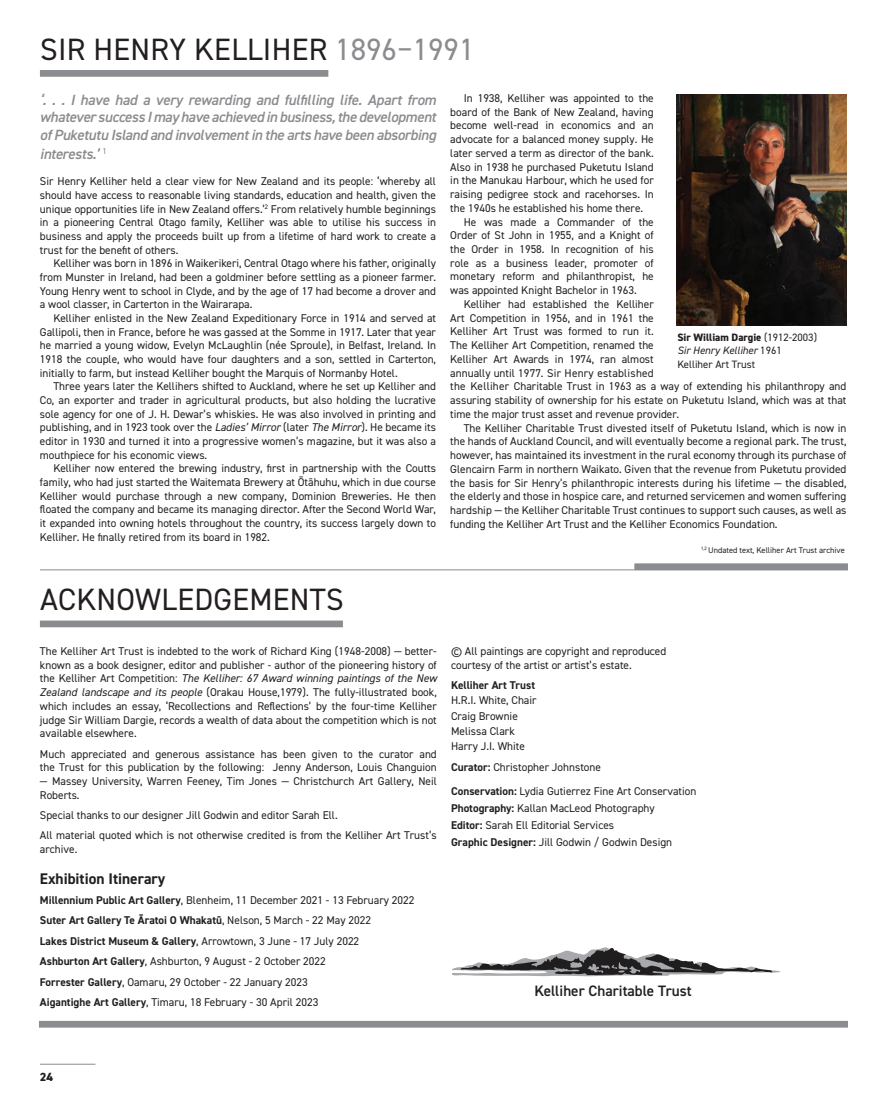
<style>
.page{position:relative;width:886px;height:1117px;background:#fff}
.page>*{position:absolute;margin:0;border:0;box-sizing:border-box;transform-origin:0 0}
.t1{font:30.88px "DIN2014";letter-spacing:.01em;color:#231f20}
.t2{font:700 15.5px "DIN2014";color:#231f20}
.t3{font:600 15.12px "DIN2014";color:#231f20}
.t4{font:italic 600 14.88px/18.2px "DIN2014";letter-spacing:-.02em;color:#8a8c8f;text-align:justify}
.t5{font:800 11.88px "DIN2014";color:#231f20}
.t6{font:11.25px/13.6px "DIN2014";color:#231f20}
.t7{font:11.25px "DIN2014";letter-spacing:.02em;color:#231f20}
.t8{font:700 11.25px "DIN2014";color:#231f20}
.t9{font:10.75px/13px "DIN2014";color:#231f20}
.t10{font:8.38px "DIN2014";color:#231f20}
.s1{color:#8a8c8f}
.s2{font-style:italic}
.s3{font-weight:800}
.s4{font-weight:700}
</style>
<div class="page">
<hr style="left:40px;top:1063px;width:55px;height:1px;background:#8a8c8f">
<svg style="left:452px;top:947px;width:329px;height:29px"></svg>
<img style="left:676px;top:94px;width:170px;height:231px">
<div style="left:39px;top:1020px;width:809px;height:7px;background:#8a8c8f"></div>
<hr style="left:40px;top:569px;width:808px;height:1px;background:#8a8c8f">
<div style="left:634px;top:563px;width:214px;height:7px;background:#8a8c8f"></div>
<div style="left:40px;top:70px;width:288px;height:7px;background:#8a8c8f"></div>
<div style="left:40px;top:620px;width:303px;height:7px;background:#8a8c8f"></div>
<h1 class="t1" style="left:40px;top:30px;width:436px">SIR HENRY KELLIHER <span class="s1">1896–1991</span></h1>
<h3 class="t4" style="left:40px;top:90px;width:398px">‘. . . I have had a very rewarding and fulfilling life. Apart from whatever success I may have achieved in business, the development of Puketutu Island and involvement in the arts have been absorbing interests.’ <sup>1</sup></h3>
<p class="t6" style="left:40px;top:174px;width:398px;text-align:justify">Sir Henry Kelliher held a clear view for New Zealand and its people: ‘whereby all should have access to reasonable living standards, education and health, given the unique opportunities life in New Zealand offers.’<sup>2</sup> From relatively humble beginnings in a pioneering Central Otago family, Kelliher was able to utilise his success in business and apply the proceeds built up from a lifetime of hard work to create a trust for the benefit of others.</p>
<p class="t6" style="left:40px;top:256px;width:398px;text-align:justify;text-indent:13px">Kelliher was born in 1896 in Waikerikeri, Central Otago where his father, originally from Munster in Ireland, had been a goldminer before settling as a pioneer farmer.<br>Young Henry went to school in Clyde, and by the age of 17 had become a drover and a wool classer, in Carterton in the Wairarapa.</p>
<p class="t6" style="left:40px;top:311px;width:398px;text-align:justify;text-indent:13px">Kelliher enlisted in the New Zealand Expeditionary Force in 1914 and served at Gallipoli, then in France, before he was gassed at the Somme in 1917. Later that year he married a young widow, Evelyn McLaughlin (née Sproule), in Belfast, Ireland. In 1918 the couple, who would have four daughters and a son, settled in Carterton, initially to farm, but instead Kelliher bought the Marquis of Normanby Hotel.</p>
<p class="t6" style="left:40px;top:379px;width:398px;text-align:justify;text-indent:13px">Three years later the Kellihers shifted to Auckland, where he set up Kelliher and Co, an exporter and trader in agricultural products, but also holding the lucrative sole agency for one of J. H. Dewar’s whiskies. He was also involved in printing and publishing, and in 1923 took over the <span class="s2">Ladies’ Mirror</span> (later <span class="s2">The Mirror</span>). He became its editor in 1930 and turned it into a progressive women’s magazine, but it was also a mouthpiece for his economic views.</p>
<p class="t6" style="left:40px;top:461px;width:398px;text-align:justify;text-indent:13px">Kelliher now entered the brewing industry, first in partnership with the Coutts family, who had just started the Waitemata Brewery at Ōtāhuhu, which in due course Kelliher would purchase through a new company, Dominion Breweries. He then floated the company and became its managing director. After the Second World War, it expanded into owning hotels throughout the country, its success largely down to Kelliher. He finally retired from its board in 1982.</p>
<p class="t6" style="left:464px;top:91px;width:191px">In 1938, Kelliher was appointed to the</p>
<p class="t6" style="left:450px;top:105px;width:205px">board of the Bank of New Zealand, having</p>
<p class="t6" style="left:450px;top:118px;width:205px">become well-read in economics and an</p>
<p class="t6" style="left:450px;top:132px;width:205px">advocate for a balanced money supply. He</p>
<p class="t6" style="left:450px;top:146px;width:205px">later served a term as director of the bank.</p>
<p class="t6" style="left:450px;top:160px;width:205px">Also in 1938 he purchased Puketutu Island</p>
<p class="t6" style="left:450px;top:173px;width:205px">in the Manukau Harbour, which he used for</p>
<p class="t6" style="left:450px;top:187px;width:205px">raising pedigree stock and racehorses. In</p>
<p class="t6" style="left:450px;top:201px;width:194px">the 1940s he established his home there.</p>
<p class="t6" style="left:464px;top:214px;width:191px">He was made a Commander of the</p>
<p class="t6" style="left:450px;top:228px;width:205px">Order of St John in 1955, and a Knight of</p>
<p class="t6" style="left:450px;top:242px;width:205px">the Order in 1958. In recognition of his</p>
<p class="t6" style="left:450px;top:256px;width:205px">role as a business leader, promoter of</p>
<p class="t6" style="left:450px;top:269px;width:205px">monetary reform and philanthropist, he</p>
<p class="t6" style="left:450px;top:283px;width:188px">was appointed Knight Bachelor in 1963.</p>
<p class="t6" style="left:464px;top:297px;width:191px">Kelliher had established the Kelliher</p>
<p class="t6" style="left:450px;top:311px;width:205px">Art Competition in 1956, and in 1961 the</p>
<p class="t6" style="left:450px;top:324px;width:205px">Kelliher Art Trust was formed to run it.</p>
<p class="t6" style="left:450px;top:338px;width:205px">The Kelliher Art Competition, renamed the</p>
<p class="t6" style="left:450px;top:352px;width:205px">Kelliher Art Awards in 1974, ran almost</p>
<p class="t7" style="left:450px;top:365px;width:205px">annually until 1977. Sir Henry established</p>
<p class="t6" style="left:450px;top:379px;width:398px">the Kelliher Charitable Trust in 1963 as a way of extending his philanthropy and</p>
<p class="t6" style="left:450px;top:393px;width:398px">assuring stability of ownership for his estate on Puketutu Island, which was at that</p>
<p class="t6" style="left:450px;top:407px;width:230px">time the major trust asset and revenue provider.</p>
<p class="t6" style="left:464px;top:420px;width:384px">The Kelliher Charitable Trust divested itself of Puketutu Island, which is now in</p>
<p class="t6" style="left:450px;top:434px;width:398px">the hands of Auckland Council, and will eventually become a regional park. The trust,</p>
<p class="t6" style="left:450px;top:448px;width:398px">however, has maintained its investment in the rural economy through its purchase of</p>
<p class="t6" style="left:450px;top:462px;width:398px">Glencairn Farm in northern Waikato. Given that the revenue from Puketutu provided</p>
<p class="t6" style="left:450px;top:475px;width:398px">the basis for Sir Henry’s philanthropic interests during his lifetime — the disabled,</p>
<p class="t6" style="left:450px;top:489px;width:398px">the elderly and those in hospice care, and returned servicemen and women suffering</p>
<p class="t6" style="left:450px;top:503px;width:398px">hardship — the Kelliher Charitable Trust continues to support such causes, as well as</p>
<p class="t6" style="left:450px;top:517px;width:329px">funding the Kelliher Art Trust and the Kelliher Economics Foundation.</p>
<p class="t10" style="left:701px;top:545px;width:145px"><sup>1,2</sup> Undated text, Kelliher Art Trust archive</p>
<p class="t9" style="left:677px;top:331px;width:141px"><span class="s3">Sir William Dargie</span> (1912-2003)<br><span class="s2">Sir Henry Kelliher</span> 1961<br>Kelliher Art Trust</p>
<h1 class="t1" style="left:40px;top:580px;width:305px">ACKNOWLEDGEMENTS</h1>
<p class="t6" style="left:40px;top:644px;width:398px;text-align:justify">The Kelliher Art Trust is indebted to the work of Richard King (1948-2008) — better&shy;known as a book designer, editor and publisher - author of the pioneering history of the Kelliher Art Competition: <span class="s2">The Kelliher: 67 Award winning paintings of the New Zealand landscape and its people</span> (Orakau House,1979). The fully-illustrated book, which includes an essay, ‘Recollections and Reflections’ by the four-time Kelliher judge Sir William Dargie, records a wealth of data about the competition which is not available elsewhere.</p>
<p class="t6" style="left:40px;top:746px;width:398px">Much appreciated and generous assistance has been given to the curator and the Trust for this publication by the following: Jenny Anderson, Louis Changuion</p>
<p class="t6" style="left:40px;top:773px;width:398px">— Massey University, Warren Feeney, Tim Jones — Christchurch Art Gallery, Neil<br>Roberts.</p>
<p class="t6" style="left:40px;top:804px;width:398px;line-height:20.4px">Special thanks to our designer Jill Godwin and editor Sarah Ell.<br>All material quoted which is not otherwise credited is from the Kelliher Art Trust’s</p>
<p class="t6" style="left:40px;top:842px;width:39px">archive.</p>
<h2 class="t2" style="left:40px;top:867px;width:127px">Exhibition Itinerary</h2>
<p class="t6" style="left:40px;top:889px;width:376px;line-height:20.4px"><span class="s4">Millennium Public Art Gallery</span>, Blenheim, 11 December 2021 - 13 February 2022<br><span class="s4">Suter Art Gallery Te Āratoi O Whakatū</span>, Nelson, 5 March - 22 May 2022<br><span class="s4">Lakes District Museum &amp; Gallery</span>, Arrowtown, 3 June - 17 July 2022<br><span class="s4">Ashburton Art Gallery</span>, Ashburton, 9 August - 2 October 2022<br><span class="s4">Forrester Gallery</span>, Oamaru, 29 October - 22 January 2023<br><span class="s4">Aigantighe Art Gallery</span>, Timaru, 18 February - 30 April 2023</p>
<p class="t6" style="left:451px;top:644px;width:217px">© All paintings are copyright and reproduced courtesy of the artist or artist’s estate.</p>
<p class="t8" style="left:451px;top:677px;width:86px">Kelliher Art Trust</p>
<p class="t6" style="left:451px;top:692px;width:87px;line-height:15.2px">H.R.I. White, Chair<br>Craig Brownie<br>Melissa Clark<br>Harry J.I. White</p>
<p class="t6" style="left:451px;top:754px;width:247px;line-height:24.2px"><span class="s4">Curator:</span> Christopher Johnstone<br><span class="s4">Conservation:</span> Lydia Gutierrez Fine Art Conservation</p>
<p class="t6" style="left:451px;top:799px;width:223px;line-height:17px"><span class="s4">Photography:</span> Kallan MacLeod Photography<br><span class="s4">Editor:</span> Sarah Ell Editorial Services<br><span class="s4">Graphic Designer:</span> Jill Godwin / Godwin Design</p>
<h3 class="t3" style="left:534px;top:980px;width:159px">Kelliher Charitable Trust</h3>
<p class="t5" style="left:40px;top:1069px;width:15px">24</p>
</div>
